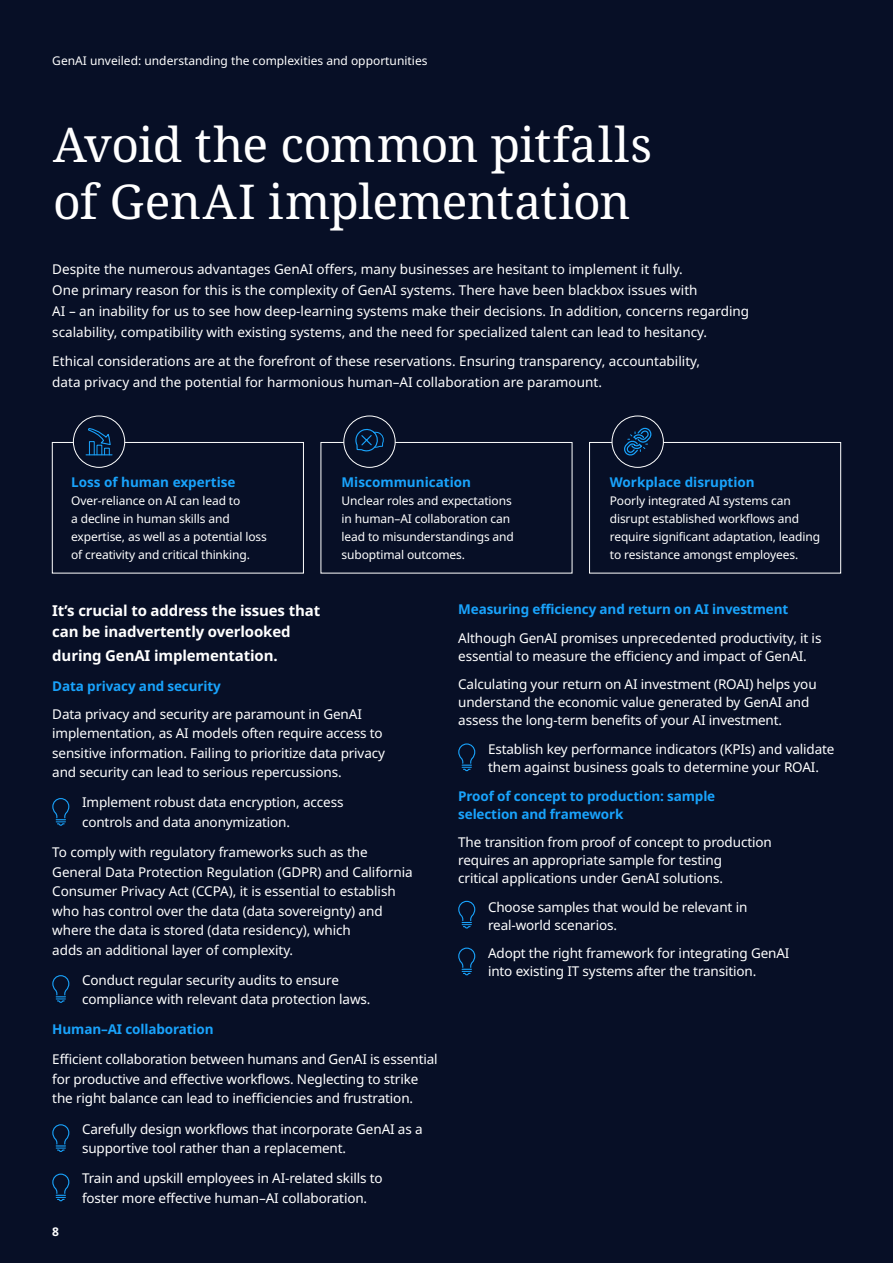
<style>
.page{position:relative;width:893px;height:1263px;background:#070f26}
.page>*{position:absolute;margin:0;border:0;box-sizing:border-box;transform-origin:0 0}
.t1{font:48px/57px "Noto Serif";letter-spacing:-.01em;color:#fff}
.t2{font:700 15px/21px "Noto Sans";letter-spacing:-.01em;color:#fff}
.t3{font:13.5px/19.5px "Noto Sans";letter-spacing:-.01em;color:#fff}
.t4{font:700 13.5px/18px "Noto Sans";letter-spacing:-.01em;color:#19a3fc}
.t5{font:12px/18px "Noto Sans";letter-spacing:-.01em;color:#fff}
.t6{font:700 12px "Noto Sans";color:#fff}
</style>
<div class="page">
<div style="left:52px;top:442px;width:252px;height:131px;border:1px solid #fff"></div>
<div style="left:589px;top:442px;width:252px;height:131px;border:1px solid #fff"></div>
<div style="left:73px;top:416px;width:52px;height:51px;background:#070f26;border-radius:50%"></div>
<svg style="left:86px;top:428px;width:26px;height:27px"></svg>
<div style="left:73px;top:416px;width:52px;height:52px;border:1px solid #fff;border-radius:50%"></div>
<svg style="left:355px;top:428px;width:29px;height:23px"></svg>
<div style="left:343px;top:416px;width:53px;height:52px;border:1px solid #fff;border-radius:50%"></div>
<div style="left:612px;top:416px;width:51px;height:51px;background:#070f26;border-radius:50%"></div>
<svg style="left:624px;top:427px;width:28px;height:29px"></svg>
<div style="left:612px;top:416px;width:52px;height:52px;border:1px solid #fff;border-radius:50%"></div>
<svg style="left:52px;top:798px;width:18px;height:28px"></svg>
<svg style="left:458px;top:743px;width:18px;height:29px"></svg>
<svg style="left:458px;top:900px;width:18px;height:29px"></svg>
<svg style="left:458px;top:947px;width:18px;height:29px"></svg>
<svg style="left:52px;top:975px;width:18px;height:28px"></svg>
<svg style="left:52px;top:1124px;width:18px;height:28px"></svg>
<svg style="left:52px;top:1173px;width:18px;height:29px"></svg>
<p class="t5" style="left:52px;top:52px;width:377px">GenAI unveiled: understanding the complexities and opportunities</p>
<h1 class="t1" style="left:53px;top:118px;width:600px">Avoid the common pitfalls of GenAI implementation</h1>
<p class="t3" style="left:52px;top:259px;width:698px;line-height:21px">Despite the numerous advantages GenAI offers, many businesses are hesitant to implement it fully.<br>One primary reason for this is the complexity of GenAI systems. There have been blackbox issues with<br>AI – an inability for us to see how deep-learning systems make their decisions. In addition, concerns regarding scalability, compatibility with existing systems, and the need for specialized talent can lead to hesitancy.</p>
<p class="t3" style="left:52px;top:351px;width:649px;line-height:21px">Ethical considerations are at the forefront of these reservations. Ensuring transparency, accountability, data privacy and the potential for harmonious human–AI collaboration are paramount.</p>
<p class="t4" style="left:71px;top:473px;width:166px">Loss of human expertise</p>
<p class="t4" style="left:342px;top:473px;width:131px">Miscommunication</p>
<p class="t4" style="left:610px;top:473px;width:147px">Workplace disruption</p>
<p class="t5" style="left:71px;top:492px;width:197px">Over-reliance on AI can lead to<br>a decline in human skills and expertise, as well as a potential loss of creativity and critical thinking.</p>
<p class="t5" style="left:342px;top:492px;width:174px">Unclear roles and expectations in human–AI collaboration can lead to misunderstandings and suboptimal outcomes.</p>
<p class="t5" style="left:610px;top:492px;width:212px">Poorly integrated AI systems can disrupt established workflows and require significant adaptation, leading to resistance amongst employees.</p>
<p class="t2" style="left:52px;top:600px;width:269px">It’s crucial to address the issues that can be inadvertently overlooked</p>
<p class="t2" style="left:52px;top:645px;width:227px">during GenAI implementation.</p>
<p class="t4" style="left:52px;top:677px;width:170px">Data privacy and security</p>
<p class="t3" style="left:52px;top:704px;width:334px">Data privacy and security are paramount in GenAI implementation, as AI models often require access to sensitive information. Failing to prioritize data privacy and security can lead to serious repercussions.</p>
<p class="t3" style="left:82px;top:793px;width:263px">Implement robust data encryption, access controls and data anonymization.</p>
<p class="t3" style="left:52px;top:843px;width:362px">To comply with regulatory frameworks such as the General Data Protection Regulation (GDPR) and California Consumer Privacy Act (CCPA), it is essential to establish who has control over the data (data sovereignty) and where the data is stored (data residency), which<br>adds an additional layer of complexity.</p>
<p class="t3" style="left:82px;top:970px;width:290px">Conduct regular security audits to ensure compliance with relevant data protection laws.</p>
<p class="t4" style="left:52px;top:1021px;width:163px">Human–AI collaboration</p>
<p class="t3" style="left:52px;top:1050px;width:387px">Efficient collaboration between humans and GenAI is essential for productive and effective workflows. Neglecting to strike the right balance can lead to inefficiencies and frustration.</p>
<p class="t3" style="left:82px;top:1119px;width:342px">Carefully design workflows that incorporate GenAI as a supportive tool rather than a replacement.</p>
<p class="t3" style="left:82px;top:1169px;width:302px">Train and upskill employees in AI-related skills to foster more effective human–AI collaboration.</p>
<p class="t6" style="left:52px;top:1225px;width:8px">8</p>
<p class="t4" style="left:458px;top:600px;width:331px">Measuring efficiency and return on AI investment</p>
<p class="t3" style="left:458px;top:629px;width:365px;line-height:18px">Although GenAI promises unprecedented productivity, it is essential to measure the efficiency and impact of GenAI.</p>
<p class="t3" style="left:458px;top:675px;width:360px;line-height:18px">Calculating your return on AI investment (ROAI) helps you understand the economic value generated by GenAI and assess the long-term benefits of your AI investment.</p>
<p class="t3" style="left:488px;top:740px;width:348px;line-height:18px">Establish key performance indicators (KPIs) and validate them against business goals to determine your ROAI.</p>
<p class="t4" style="left:458px;top:787px;width:259px">Proof of concept to production: sample selection and framework</p>
<p class="t3" style="left:458px;top:833px;width:315px;line-height:18px">The transition from proof of concept to production requires an appropriate sample for testing<br>critical applications under GenAI solutions.</p>
<p class="t3" style="left:488px;top:898px;width:261px;line-height:18px">Choose samples that would be relevant in real-world scenarios.</p>
<p class="t3" style="left:488px;top:945px;width:303px;line-height:18px">Adopt the right framework for integrating GenAI into existing IT systems after the transition.</p>
</div>
